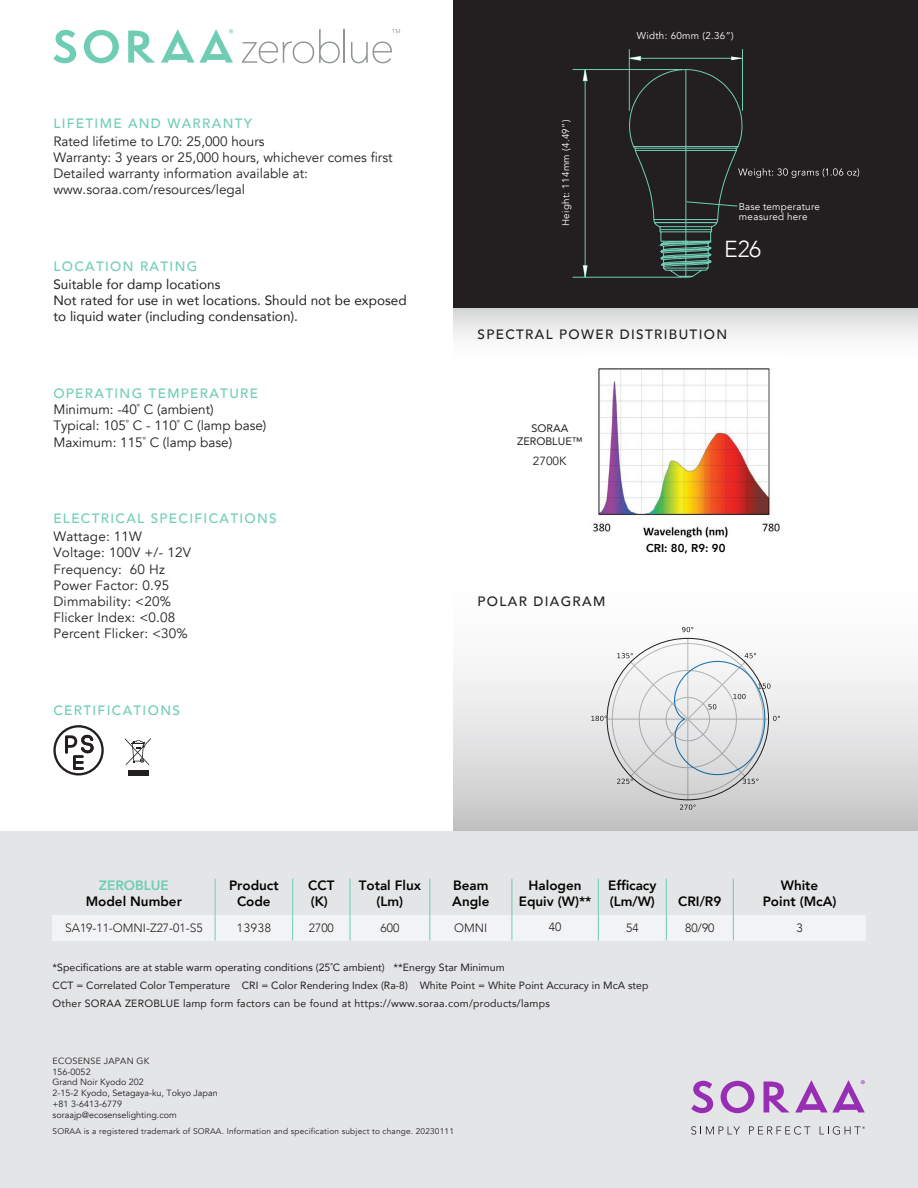
<style>
.page{position:relative;width:918px;height:1188px;background:#fff}
.page>*{position:absolute;margin:0;border:0;box-sizing:border-box;transform-origin:0 0}
.t1{font:300 23.1px "Avenir";color:#fff}
.t2{font:13.5px/16.2px "Avenir";color:#231f20}
.t3{font:13.5px/16.2px "Avenir";color:#231f20}
.t4{font:800 13.5px/16.2px "Avenir";color:#040503;text-align:center}
.t5{font:500 13.5px "Avenir";letter-spacing:.1em;color:#6ecdb3}
.t6{font:500 13.5px "Avenir";letter-spacing:.1em;color:#231f20}
.t7{font:800 13.5px "Avenir";color:#6ecdb3}
.t8{font:300 12px "Avenir";color:#231f20}
.t9{font:11.85px "Avenir";color:#231f20}
.t10{font:800 11.4px "Avenir";color:#000}
.t11{font:10.8px/13px "Avenir";color:#231f20;text-align:center}
.t12{font:10.5px/18px "Avenir";color:#231f20}
.t13{font:9.9px/10.5px "Avenir";letter-spacing:.03em;color:#fff}
.t14{font:9px/10.8px "Avenir";color:#231f20}
.t15{font:8.25px "Avenir";letter-spacing:.025em;color:#231f20}
</style>
<div class="page">
<svg style="left:453px;top:308px;width:465px;height:30px"></svg>
<div style="left:453px;top:565px;width:465px;height:268px;background:linear-gradient(to bottom,#fff,#cbcbcd)"></div>
<div style="left:453px;top:0;width:465px;height:308px;background:#231f20"></div>
<div style="left:0;top:832px;width:918px;height:356px;background:#e4e5e7"></div>
<svg style="left:682px;top:627px;width:11px;height:5px"></svg>
<svg style="left:591px;top:638px;width:189px;height:172px"></svg>
<img style="left:592px;top:368px;width:188px;height:170px">
<hr style="left:573px;top:69px;width:109px;height:1px;background:#6ecdb3">
<hr style="left:573px;top:277px;width:109px;height:1px;background:#6ecdb3">
<svg style="left:583px;top:70px;width:4px;height:207px"></svg>
<hr style="left:742px;top:49px;width:1px;height:62px;background:#6ecdb3">
<hr style="left:629px;top:49px;width:1px;height:62px;background:#6ecdb3">
<svg style="left:629px;top:56px;width:113px;height:5px"></svg>
<svg style="left:629px;top:69px;width:230px;height:208px"></svg>
<svg style="left:53px;top:30px;width:23px;height:33px"></svg>
<svg style="left:84px;top:30px;width:35px;height:33px"></svg>
<svg style="left:128px;top:31px;width:27px;height:32px"></svg>
<svg style="left:161px;top:29px;width:72px;height:34px"></svg>
<svg style="left:242px;top:29px;width:98px;height:34px"></svg>
<hr style="left:344px;top:29px;width:1px;height:34px;background:#8e9395">
<svg style="left:351px;top:41px;width:41px;height:22px"></svg>
<svg style="left:392px;top:29px;width:8px;height:4px"></svg>
<svg style="left:691px;top:1081px;width:22px;height:32px"></svg>
<svg style="left:721px;top:1081px;width:34px;height:32px"></svg>
<svg style="left:764px;top:1080px;width:101px;height:33px"></svg>
<svg style="left:691px;top:1126px;width:49px;height:9px"></svg>
<svg style="left:749px;top:1126px;width:61px;height:9px"></svg>
<svg style="left:820px;top:1126px;width:45px;height:9px"></svg>
<div style="left:53px;top:915px;width:813px;height:25px;background:#f2f3f4"></div>
<hr style="left:215px;top:879px;width:1px;height:61px;background:#6ecdb3">
<hr style="left:292px;top:879px;width:1px;height:61px;background:#6ecdb3">
<hr style="left:350px;top:879px;width:1px;height:61px;background:#6ecdb3">
<hr style="left:430px;top:879px;width:1px;height:61px;background:#6ecdb3">
<hr style="left:512px;top:879px;width:1px;height:61px;background:#6ecdb3">
<hr style="left:598px;top:879px;width:1px;height:61px;background:#6ecdb3">
<hr style="left:666px;top:879px;width:1px;height:61px;background:#6ecdb3">
<hr style="left:733px;top:879px;width:1px;height:61px;background:#6ecdb3">
<div style="left:128px;top:770px;width:20px;height:5px;background:#231f20"></div>
<svg style="left:125px;top:738px;width:26px;height:27px"></svg>
<svg style="left:53px;top:725px;width:51px;height:50px"></svg>
<p class="t5" style="left:53px;top:111px;width:200px">LIFETIME AND WARRANTY</p>
<p class="t2" style="left:53px;top:133px;width:341px">Rated lifetime to L70: 25,000 hours<br>Warranty: 3 years or 25,000 hours, whichever comes first Detailed warranty information available at: www.soraa.com/resources/legal</p>
<p class="t5" style="left:53px;top:254px;width:145px">LOCATION RATING</p>
<p class="t3" style="left:53px;top:275px;width:355px">Suitable for damp locations<br>Not rated for use in wet locations. Should not be exposed to liquid water (including condensation).</p>
<p class="t5" style="left:53px;top:381px;width:206px">OPERATING TEMPERATURE</p>
<p class="t2" style="left:53px;top:402px;width:215px">Minimum: -40˚ C (ambient)<br>Typical: 105˚ C - 110˚ C (lamp base)<br>Maximum: 115˚ C (lamp base)</p>
<p class="t5" style="left:53px;top:507px;width:225px">ELECTRICAL SPECIFICATIONS</p>
<p class="t2" style="left:53px;top:529px;width:139px">Wattage: 11W<br>Voltage: 100V +/- 12V<br>Frequency: 60 Hz<br>Power Factor: 0.95<br>Dimmability: &lt;20%<br>Flicker Index: &lt;0.08<br>Percent Flicker: &lt;30%</p>
<p class="t5" style="left:53px;top:699px;width:128px">CERTIFICATIONS</p>
<p class="t13" style="left:561px;top:226px;width:108px;rotate:-90deg">Height: 114mm (4.49”)</p>
<p class="t13" style="left:637px;top:31px;width:98px">Width: 60mm (2.36”)</p>
<p class="t13" style="left:739px;top:201px;width:83px">Base temperature measured here</p>
<h1 class="t1" style="left:724px;top:235px;width:38px">E26</h1>
<p class="t6" style="left:478px;top:322px;width:251px">SPECTRAL POWER DISTRIBUTION</p>
<p class="t11" style="left:517px;top:421px;width:67px">SORAA<br>ZEROBLUE™</p>
<p class="t9" style="left:533px;top:454px;width:35px">2700K</p>
<p class="t6" style="left:478px;top:590px;width:129px">POLAR DIAGRAM</p>
<p class="t10" style="left:646px;top:540px;width:81px">CRI: 80, R9: 90</p>
<p class="t7" style="left:99px;top:875px;width:71px">ZEROBLUE</p>
<p class="t4" style="left:86px;top:894px;width:98px">Model Number</p>
<p class="t4" style="left:229px;top:877px;width:51px">Product<br>Code</p>
<p class="t4" style="left:308px;top:877px;width:28px;text-align:left">CCT (K)</p>
<p class="t4" style="left:359px;top:877px;width:64px">Total Flux (Lm)</p>
<p class="t4" style="left:452px;top:877px;width:39px;text-align:left">Beam<br>Angle</p>
<p class="t4" style="left:519px;top:877px;width:74px">Halogen<br>Equiv (W)**</p>
<p class="t4" style="left:608px;top:877px;width:50px;text-align:left">Efficacy (Lm/W)</p>
<p class="t4" style="left:678px;top:894px;width:45px">CRI/R9</p>
<p class="t4" style="left:763px;top:877px;width:75px">White<br>Point (McA)</p>
<p class="t8" style="left:65px;top:921px;width:139px">SA19-11-OMNI-Z27-01-S5</p>
<p class="t8" style="left:237px;top:921px;width:36px">13938</p>
<p class="t8" style="left:309px;top:921px;width:26px">2700</p>
<p class="t8" style="left:381px;top:921px;width:20px">600</p>
<p class="t8" style="left:454px;top:921px;width:35px">OMNI</p>
<p class="t8" style="left:549px;top:920px;width:14px">40</p>
<p class="t8" style="left:626px;top:921px;width:14px">54</p>
<p class="t8" style="left:685px;top:921px;width:31px">80/90</p>
<p class="t8" style="left:796px;top:921px;width:8px">3</p>
<p class="t12" style="left:53px;top:958px;width:597px">*Specifications are at stable warm operating conditions (25˚C ambient) **Energy Star Minimum<br>CCT = Correlated Color Temperature CRI = Color Rendering Index (Ra-8) White Point = White Point Accuracy in McA step<br>Other SORAA ZEROBLUE lamp form factors can be found at https://www.soraa.com/products/lamps</p>
<p class="t14" style="left:53px;top:1056px;width:167px">ECOSENSE JAPAN GK<br>156-0052<br>Grand Noir Kyodo 202<br>2-15-2 Kyodo, Setagaya-ku, Tokyo Japan +81 3-6413-6779 soraajp@ecosenselighting.com</p>
<p class="t15" style="left:53px;top:1126px;width:403px">SORAA is a registered trademark of SORAA. Information and specification subject to change. 20230111</p>
</div>
